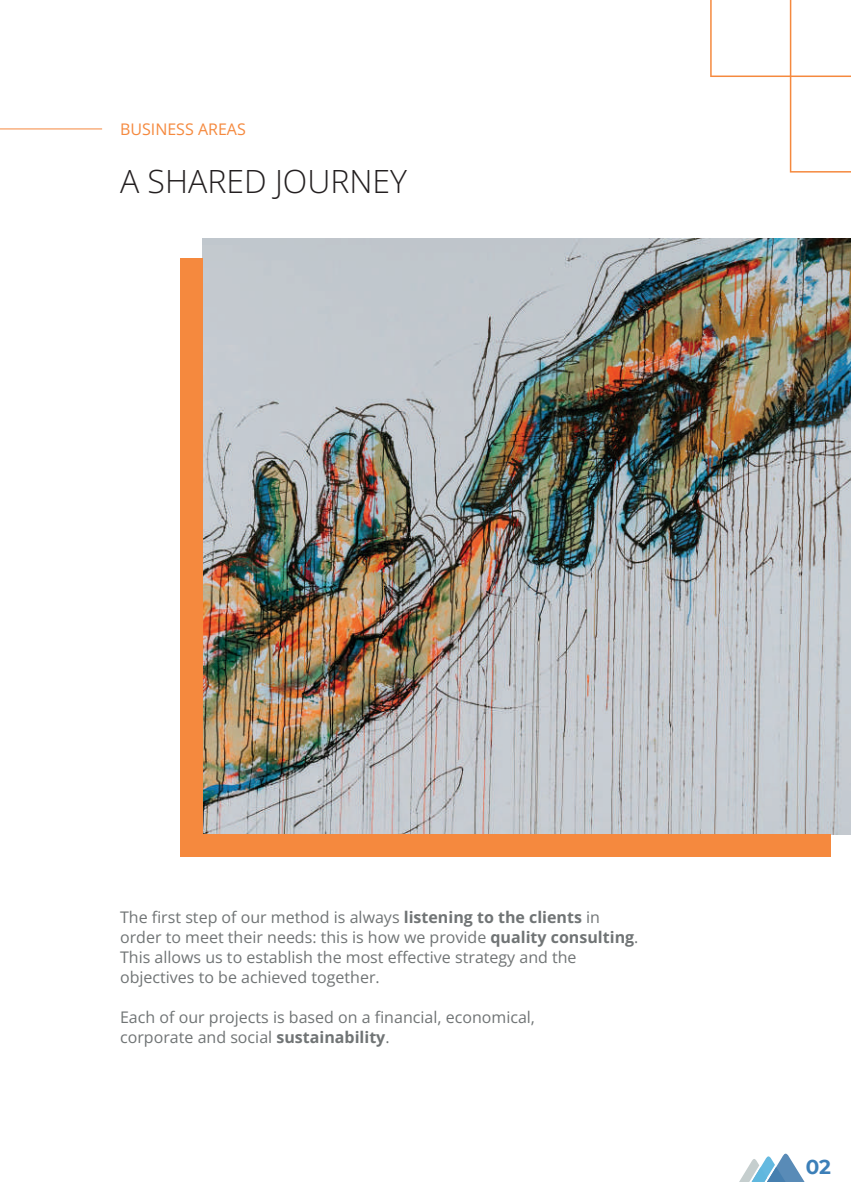
<style>
.page{position:relative;width:851px;height:1202px;background:#fff}
.page>*{position:absolute;margin:0;border:0;box-sizing:border-box;transform-origin:0 0}
.t1{font:300 32px "Open Sans";color:#231f20}
.t2{font:700 20px "Montserrat";color:#3c7fb8}
.t3{font:16px/20px "Open Sans";color:#707475}
.t4{font:16px "Open Sans";color:#f5893e}
.s1{font-weight:700}
</style>
<div class="page">
<svg style="left:710px;top:0;width:140px;height:173px"></svg>
<img style="left:203px;top:238px;width:647px;height:596px">
<div style="left:180px;top:258px;width:23px;height:599px;background:#f5893e"></div>
<div style="left:180px;top:834px;width:650px;height:23px;background:#f5893e"></div>
<hr style="left:0;top:128px;width:102px;height:1px;background:#f5883f">
<svg style="left:739px;top:1153px;width:65px;height:29px"></svg>
<p class="t4" style="left:120px;top:118px;width:127px">BUSINESS AREAS</p>
<h1 class="t1" style="left:120px;top:160px;width:288px">A SHARED JOURNEY</h1>
<p class="t3" style="left:120px;top:907px;width:520px">The first step of our method is always <span class="s1">listening to the clients</span> in order to meet their needs: this is how we provide <span class="s1">quality consulting</span>.<br>This allows us to establish the most effective strategy and the objectives to be achieved together.</p>
<p class="t3" style="left:120px;top:1007px;width:416px">Each of our projects is based on a financial, economical, corporate and social <span class="s1">sustainability</span>.</p>
<p class="t2" style="left:805px;top:1152px;width:27px">02</p>
</div>
